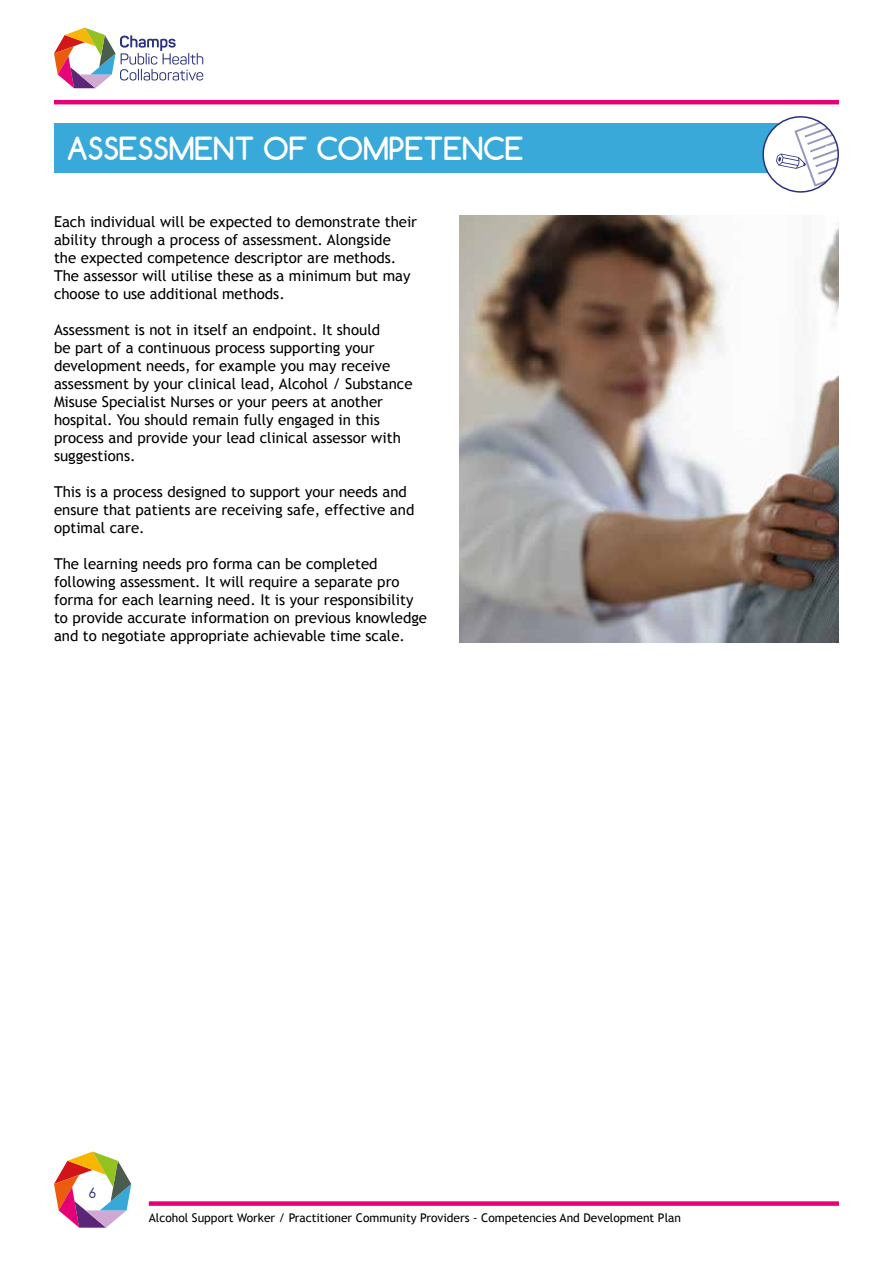
<style>
.page{position:relative;width:893px;height:1263px;background:#fff}
.page>*{position:absolute;margin:0;border:0;box-sizing:border-box;transform-origin:0 0}
.t1{font:700 30px "Comfortaa";color:#fff}
.t2{font:15px/18px "Trebuchet MS";color:#000}
.t3{font:13.5px "Comfortaa";color:#2e2e82}
.t4{font:12px "Trebuchet MS";color:#000}
</style>
<div class="page">
<svg style="left:54px;top:28px;width:149px;height:60px"></svg>
<hr style="left:54px;top:100px;width:785px;height:4px;background:#e60075">
<div style="left:149px;top:1201px;width:690px;height:5px;background:#e60075"></div>
<svg style="left:54px;top:1151px;width:77px;height:77px"></svg>
<div style="left:54px;top:124px;width:747px;height:49px;background:#39a9da"></div>
<div style="left:763px;top:117px;width:75px;height:75px;background:#fff;border-radius:50%"></div>
<div style="left:762px;top:116px;width:77px;height:77px;border:2px solid #2e2e82;border-radius:50%"></div>
<svg style="left:776px;top:117px;width:62px;height:70px"></svg>
<img style="left:459px;top:216px;width:380px;height:426px">
<h1 class="t1" style="left:67px;top:130px;width:458px">ASSESSMENT OF COMPETENCE</h1>
<p class="t2" style="left:54px;top:213px;width:365px">Each individual will be expected to demonstrate their ability through a process of assessment. Alongside<br>the expected competence descriptor are methods.<br>The assessor will utilise these as a minimum but may choose to use additional methods.</p>
<p class="t2" style="left:54px;top:321px;width:360px">Assessment is not in itself an endpoint. It should<br>be part of a continuous process supporting your development needs, for example you may receive assessment by your clinical lead, Alcohol / Substance Misuse Specialist Nurses or your peers at another hospital. You should remain fully engaged in this process and provide your lead clinical assessor with suggestions.</p>
<p class="t2" style="left:54px;top:483px;width:362px">This is a process designed to support your needs and ensure that patients are receiving safe, effective and optimal care.</p>
<p class="t2" style="left:54px;top:555px;width:375px">The learning needs pro forma can be completed following assessment. It will require a separate pro forma for each learning need. It is your responsibility to provide accurate information on previous knowledge and to negotiate appropriate achievable time scale.</p>
<p class="t3" style="left:89px;top:1184px;width:9px">6</p>
<p class="t4" style="left:149px;top:1210px;width:534px">Alcohol Support Worker / Practitioner Community Providers - Competencies And Development Plan</p>
</div>
